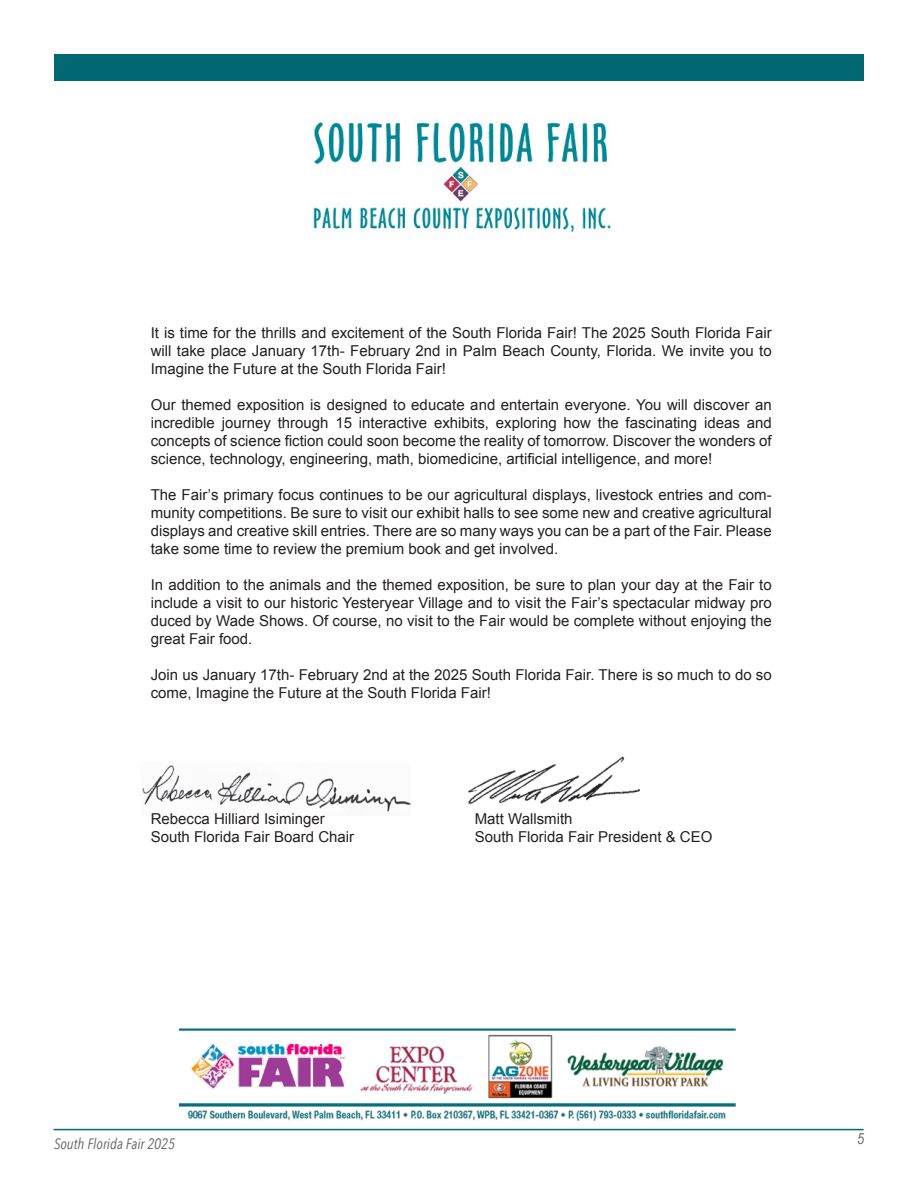
<style>
.page{position:relative;width:918px;height:1188px;background:#fff}
.page>*{position:absolute;margin:0;border:0;box-sizing:border-box;transform-origin:0 0}
.t1{font:15px/18px "Arial";color:#231f20;text-align:justify}
.t2{font:italic 15px "Avenir Next Condensed";color:#636366}
.t3{font:italic 15px "Arial Narrow";color:#636366}
</style>
<div class="page">
<img style="left:142px;top:765px;width:268px;height:47px">
<img style="left:468px;top:756px;width:172px;height:49px">
<div style="left:54px;top:54px;width:810px;height:27px;background:#026873"></div>
<hr style="left:54px;top:1129px;width:810px;height:1px;background:#026873">
<img style="left:179px;top:1028px;width:557px;height:93px">
<img style="left:313px;top:120px;width:298px;height:112px">
<p class="t1" style="left:151px;top:323px;width:623px">It is time for the thrills and excitement of the South Florida Fair! The 2025 South Florida Fair will take place January 17th- February 2nd in Palm Beach County, Florida. We invite you to Imagine the Future at the South Florida Fair!</p>
<p class="t1" style="left:151px;top:395px;width:622px">Our themed exposition is designed to educate and entertain everyone. You will discover an incredible journey through 15 interactive exhibits, exploring how the fascinating ideas and concepts of science fiction could soon become the reality of tomorrow. Discover the wonders of science, technology, engineering, math, biomedicine, artificial intelligence, and more!</p>
<p class="t1" style="left:151px;top:485px;width:622px">The Fair’s primary focus continues to be our agricultural displays, livestock entries and com&shy;munity competitions. Be sure to visit our exhibit halls to see some new and creative agricultural displays and creative skill entries. There are so many ways you can be a part of the Fair. Please take some time to review the premium book and get involved.</p>
<p class="t1" style="left:151px;top:575px;width:623px">In addition to the animals and the themed exposition, be sure to plan your day at the Fair to include a visit to our historic Yesteryear Village and to visit the Fair’s spectacular midway pro duced by Wade Shows. Of course, no visit to the Fair would be complete without enjoying the great Fair food.</p>
<p class="t1" style="left:151px;top:665px;width:623px">Join us January 17th- February 2nd at the 2025 South Florida Fair. There is so much to do so come, Imagine the Future at the South Florida Fair!</p>
<p class="t1" style="left:151px;top:809px;width:176px">Rebecca Hilliard Isiminger</p>
<p class="t1" style="left:475px;top:809px;width:99px">Matt Wallsmith</p>
<p class="t1" style="left:151px;top:827px;width:205px">South Florida Fair Board Chair</p>
<p class="t1" style="left:475px;top:827px;width:239px">South Florida Fair President &amp; CEO</p>
<p class="t2" style="left:54px;top:1135px;width:123px">South Florida Fair 2025</p>
<p class="t3" style="left:857px;top:1128px;width:8px">5</p>
</div>
